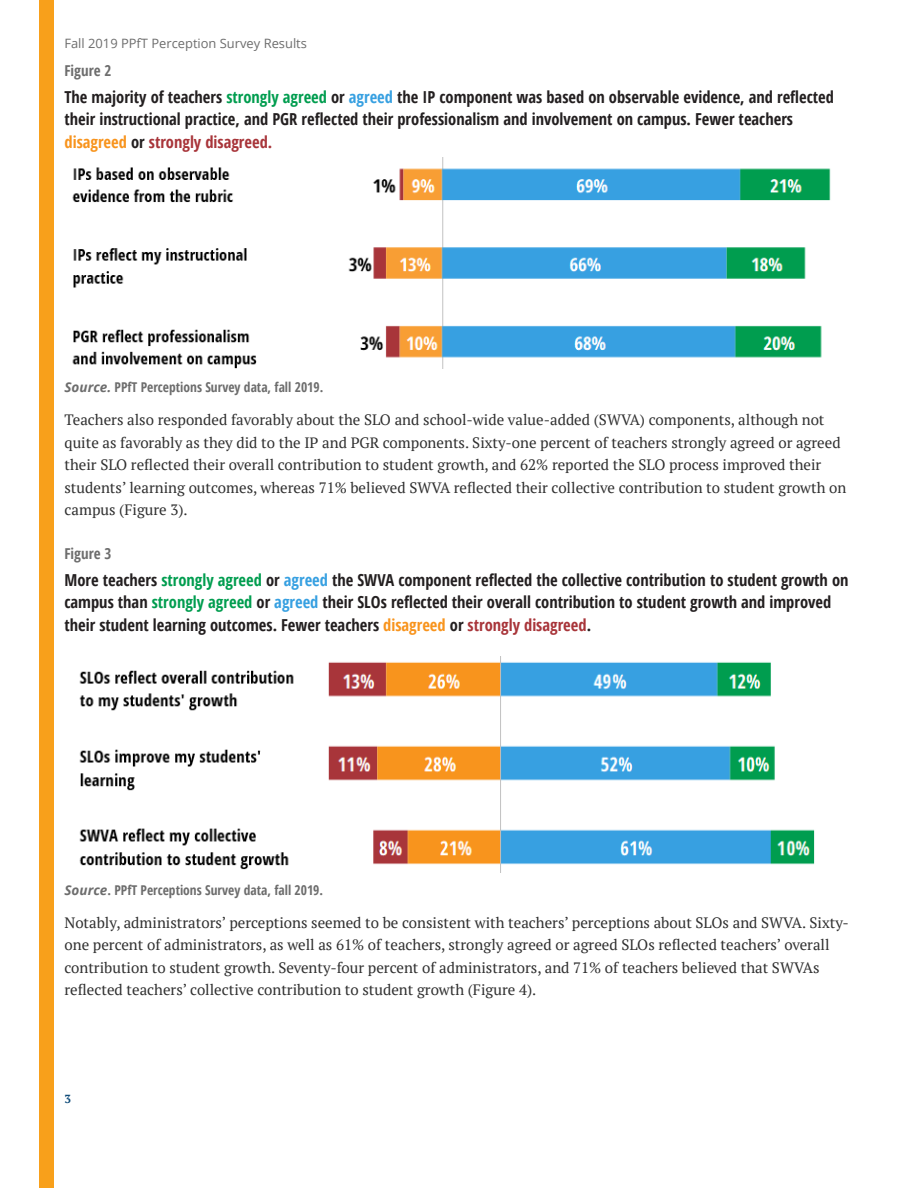
<style>
.page{position:relative;width:918px;height:1188px;background:#fff}
.page>*{position:absolute;margin:0;border:0;box-sizing:border-box;transform-origin:0 0}
.Figure_Title{font:700 condensed 16.5px/22.5px "Open Sans";color:#231f20}
.Body{font:15px/22.5px "PT Serif";color:#303030}
.Figure_Number{font:700 condensed 15px "Open Sans";color:#6d6d6d}
.Figure_Source{font:700 condensed 13.5px "Open Sans";color:#6d6d6d}
.t1{font:12.9px "Open Sans";color:#6d6d6d}
.Page_number{font:700 11.7px "PT Serif";color:#0d4a78}
.s1{color:#009d4f}
.s2{color:#37a0e1}
.s3{color:#f8941d}
.s4{color:#a8353a}
.s5{font-style:italic;font-stretch:normal}
</style>
<div class="page">
<img style="left:72px;top:158px;width:759px;height:211px">
<img style="left:79px;top:656px;width:736px;height:216px">
<div style="left:40px;top:0;width:14px;height:1188px;background:#f8a01b"></div>
<p class="t1" style="left:64px;top:35px;width:244px">Fall 2019 PPfT Perception Survey Results</p>
<h6 class="Figure_Number" style="left:64px;top:60px;width:48px">Figure 2</h6>
<h5 class="Figure_Title" style="left:64px;top:85px;width:771px">The majority of teachers <span class="s1">strongly agreed</span> or <span class="s2">agreed</span> the IP component was based on observable evidence, and reflected their instructional practice, and PGR reflected their professionalism and involvement on campus. Fewer teachers <span class="s3">disagreed</span> or <span class="s4">strongly disagreed.</span></h5>
<p class="Figure_Source" style="left:64px;top:378px;width:260px"><span class="s5">Source.</span> PPfT Perceptions Survey data, fall 2019.</p>
<p class="Body" style="left:64px;top:409px;width:783px">Teachers also responded favorably about the SLO and school-wide value-added (SWVA) components, although not quite as favorably as they did to the IP and PGR components. Sixty-one percent of teachers strongly agreed or agreed their SLO reflected their overall contribution to student growth, and 62% reported the SLO process improved their students’ learning outcomes, whereas 71% believed SWVA reflected their collective contribution to student growth on campus (Figure 3).</p>
<h6 class="Figure_Number" style="left:64px;top:543px;width:48px">Figure 3</h6>
<h5 class="Figure_Title" style="left:64px;top:568px;width:786px">More teachers <span class="s1">strongly agreed</span> or <span class="s2">agreed</span> the SWVA component reflected the collective contribution to student growth on campus than <span class="s1">strongly agreed</span> or <span class="s2">agreed</span> their SLOs reflected their overall contribution to student growth and improved their student learning outcomes. Fewer teachers <span class="s3">disagreed</span> or <span class="s4">strongly disagreed</span>.</h5>
<p class="Figure_Source" style="left:64px;top:880px;width:260px"><span class="s5">Source</span>. PPfT Perceptions Survey data, fall 2019.</p>
<p class="Body" style="left:64px;top:911px;width:786px">Notably, administrators’ perceptions seemed to be consistent with teachers’ perceptions about SLOs and SWVA. Sixty&shy;one percent of administrators, as well as 61% of teachers, strongly agreed or agreed SLOs reflected teachers’ overall contribution to student growth. Seventy-four percent of administrators, and 71% of teachers believed that SWVAs reflected teachers’ collective contribution to student growth (Figure 4).</p>
<p class="Page_number" style="left:64px;top:1091px;width:8px">3</p>
</div>
